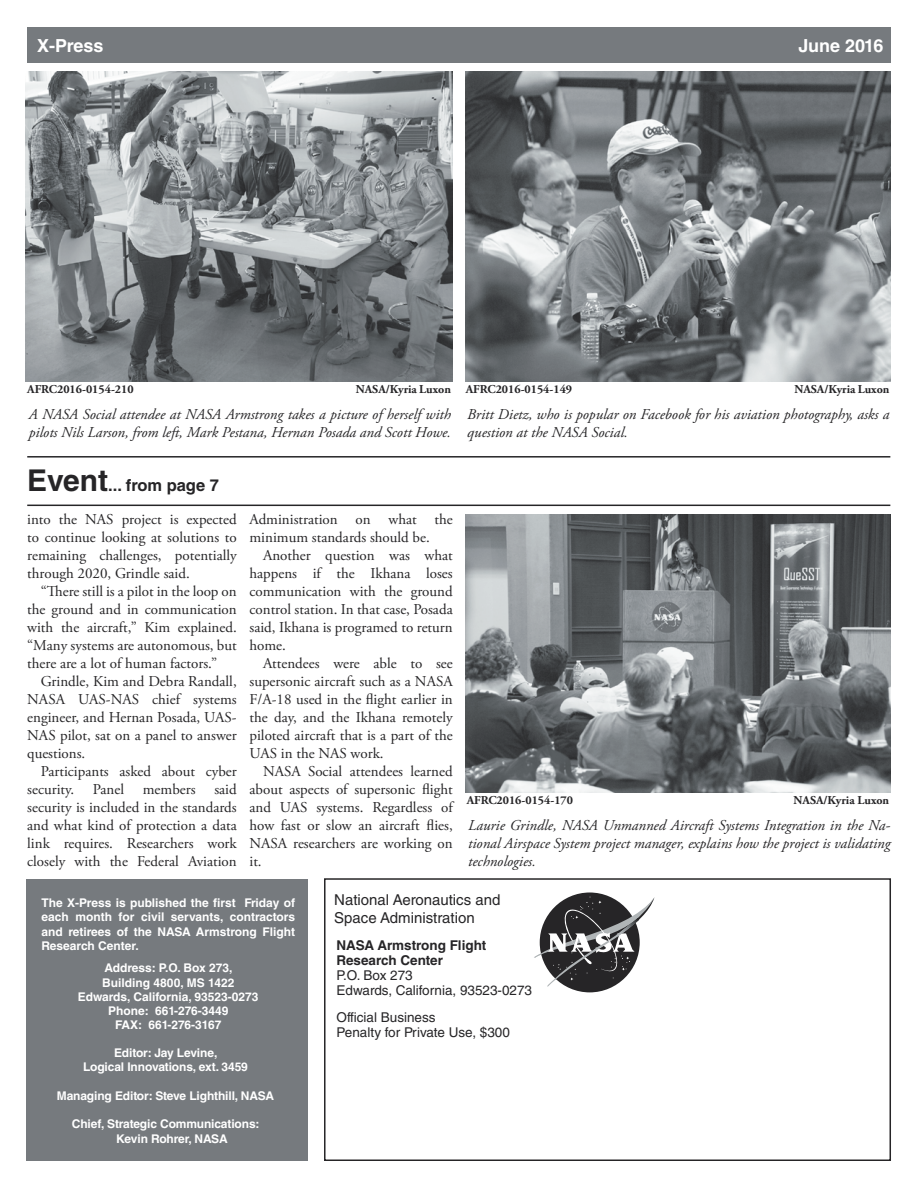
<style>
.page{position:relative;width:918px;height:1188px;background:#fff}
.page>*{position:absolute;margin:0;border:0;box-sizing:border-box;transform-origin:0 0}
.t1{font:700 18px "Helvetica LT Std";letter-spacing:-.01em;color:#fff}
.t2{font:700 16.5px "Helvetica LT Std";color:#262527}
.t3{font:15px/18px "Adobe Garamond Pro";color:#262527;text-align:justify}
.t4{font:italic 15px/18px "Adobe Garamond Pro";color:#262527}
.t5{font:15px/18px "Helvetica LT Std";color:#262527}
.t6{font:13.5px "Helvetica LT Std";color:#262527}
.t7{font:700 13.5px/15px "Helvetica LT Std";color:#262527}
.t8{font:700 12px/14.2px "Helvetica LT Std";letter-spacing:-.01em;color:#fff;text-align:justify}
.t9{font:700 12px "Adobe Garamond Pro";color:#262527}
.s1{font-size:30px}
</style>
<div class="page">
<div style="left:27px;top:27px;width:864px;height:35px;background:#767a7e"></div>
<div style="left:324px;top:878px;width:567px;height:283px;border:2px solid #262527"></div>
<div style="left:27px;top:879px;width:281px;height:282px;background:#767a7e"></div>
<div style="left:540px;top:892px;width:100px;height:100px;background:#262527;border-radius:50%"></div>
<svg style="left:534px;top:897px;width:121px;height:90px"></svg>
<hr style="left:27px;top:505px;width:863px;height:1px;background:#262527">
<hr style="left:27px;top:456px;width:863px;height:2px;background:#262527">
<img style="left:466px;top:515px;width:424px;height:277px">
<img style="left:25px;top:71px;width:428px;height:310px">
<img style="left:466px;top:71px;width:425px;height:311px">
<p class="t1" style="left:37px;top:35px;width:68px">X-Press</p>
<p class="t1" style="left:798px;top:35px;width:87px">June 2016</p>
<p class="t9" style="left:27px;top:382px;width:108px">AFRC2016-0154-210</p>
<p class="t9" style="left:356px;top:382px;width:97px">NASA/Kyria Luxon</p>
<p class="t4" style="left:29px;top:406px;width:424px">A NASA Social attendee at NASA Armstrong takes a picture of herself with pilots Nils Larson, from left, Mark Pestana, Hernan Posada and Scott Howe.</p>
<p class="t9" style="left:466px;top:382px;width:108px">AFRC2016-0154-149</p>
<p class="t9" style="left:794px;top:382px;width:97px">NASA/Kyria Luxon</p>
<p class="t4" style="left:467px;top:406px;width:424px">Britt Dietz, who is popular on Facebook for his aviation photography, asks a question at the NASA Social.</p>
<p class="t2" style="left:27px;top:475px;width:193px"><span class="s1">Event</span>... from page 7</p>
<p class="t3" style="left:27px;top:511px;width:211px">into the NAS project is expected to continue looking at solutions to remaining challenges, potentially through 2020, Grindle said.</p>
<p class="t3" style="left:27px;top:583px;width:211px;text-indent:14px">“There still is a pilot in the loop on the ground and in communication with the aircraft,” Kim explained. “Many systems are autonomous, but there are a lot of human factors.”</p>
<p class="t3" style="left:27px;top:673px;width:211px;text-indent:14px">Grindle, Kim and Debra Randall, NASA UAS-NAS chief systems engineer, and Hernan Posada, UAS-NAS pilot, sat on a panel to answer questions.</p>
<p class="t3" style="left:27px;top:763px;width:211px;text-indent:14px">Participants asked about cyber security. Panel members said security is included in the standards and what kind of protection a data link requires. Researchers work closely with the Federal Aviation</p>
<p class="t3" style="left:250px;top:511px;width:205px">Administration on what the minimum standards should be.</p>
<p class="t3" style="left:250px;top:547px;width:205px;text-indent:14px">Another question was what happens if the Ikhana loses communication with the ground control station. In that case, Posada said, Ikhana is programed to return home.</p>
<p class="t3" style="left:250px;top:655px;width:205px;text-indent:14px">Attendees were able to see supersonic aircraft such as a NASA F/A-18 used in the flight earlier in the day, and the Ikhana remotely piloted aircraft that is a part of the UAS in the NAS work.</p>
<p class="t3" style="left:250px;top:763px;width:205px;text-indent:14px">NASA Social attendees learned about aspects of supersonic flight and UAS systems. Regardless of how fast or slow an aircraft flies, NASA researchers are working on it.</p>
<p class="t9" style="left:467px;top:793px;width:108px">AFRC2016-0154-170</p>
<p class="t9" style="left:794px;top:793px;width:97px">NASA/Kyria Luxon</p>
<p class="t4" style="left:468px;top:816px;width:424px;text-align:justify">Laurie Grindle, NASA Unmanned Aircraft Systems Integration in the Na&shy;tional Airspace System project manager, explains how the project is validating technologies.</p>
<p class="t8" style="left:42px;top:896px;width:255px">The X-Press is published the first Friday of each month for civil servants, contractors and retirees of the NASA Armstrong Flight Research Center.</p>
<p class="t8" style="left:104px;top:961px;width:130px">Address: P.O. Box 273,</p>
<p class="t8" style="left:102px;top:975px;width:134px">Building 4800, MS 1422</p>
<p class="t8" style="left:78px;top:989px;width:182px">Edwards, California, 93523-0273</p>
<p class="t8" style="left:108px;top:1004px;width:122px">Phone: 661-276-3449</p>
<p class="t8" style="left:115px;top:1018px;width:108px">FAX: 661-276-3167</p>
<p class="t8" style="left:114px;top:1046px;width:105px">Editor: Jay Levine,</p>
<p class="t8" style="left:83px;top:1060px;width:166px">Logical Innovations, ext. 3459</p>
<p class="t8" style="left:57px;top:1088px;width:219px">Managing Editor: Steve Lighthill, NASA</p>
<p class="t8" style="left:72px;top:1117px;width:189px">Chief, Strategic Communications:</p>
<p class="t8" style="left:116px;top:1131px;width:113px">Kevin Rohrer, NASA</p>
<p class="t5" style="left:334px;top:890px;width:168px">National Aeronautics and<br>Space Administration</p>
<p class="t7" style="left:337px;top:938px;width:151px">NASA Armstrong Flight<br>Research Center</p>
<p class="t6" style="left:337px;top:968px;width:78px">P.O. Box 273</p>
<p class="t6" style="left:337px;top:983px;width:197px">Edwards, California, 93523-0273</p>
<p class="t6" style="left:337px;top:1010px;width:101px">Official Business</p>
<p class="t6" style="left:337px;top:1025px;width:175px">Penalty for Private Use, $300</p>
</div>
